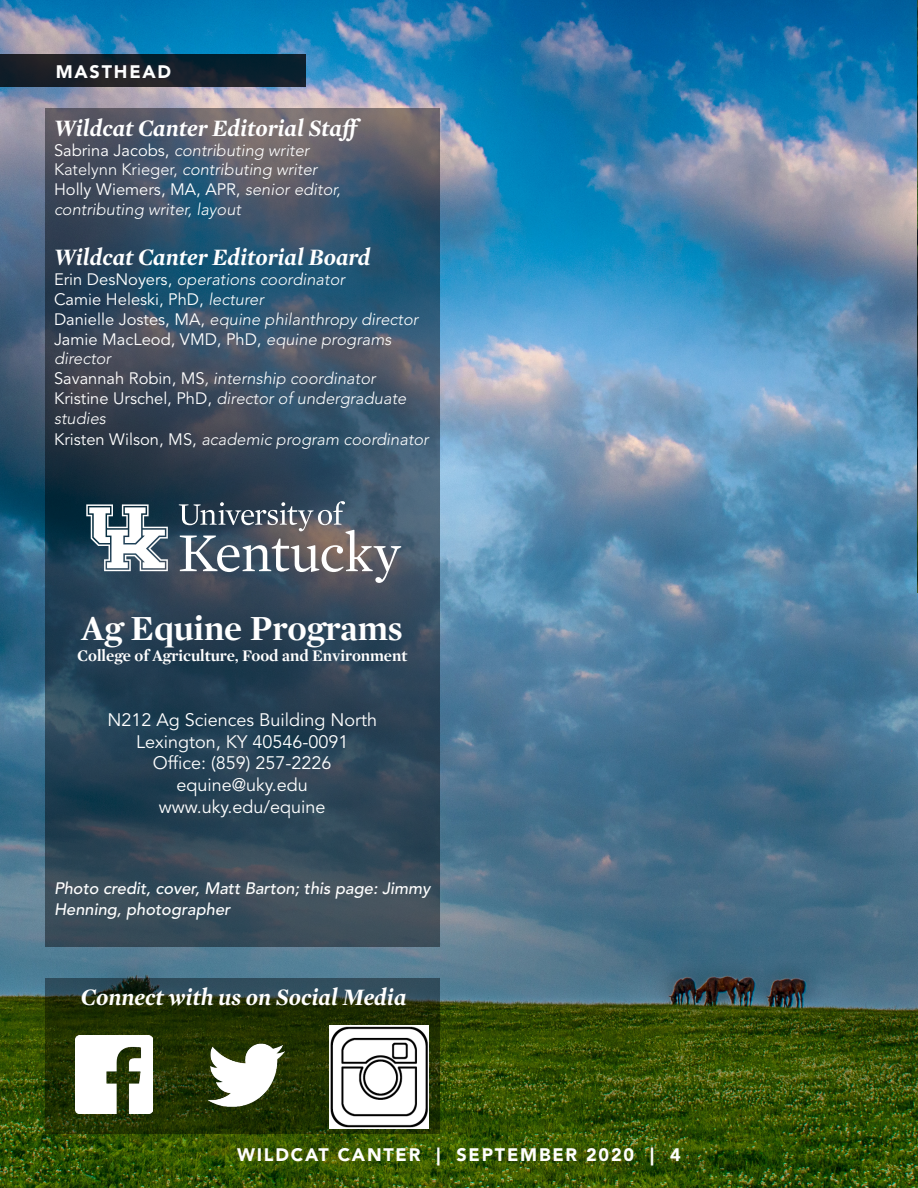
<style>
.page{position:relative;width:918px;height:1188px;background:#fff}
.page>*{position:absolute;margin:0;border:0;box-sizing:border-box;transform-origin:0 0}
.t1{font:700 36px "Mercury Display";color:#fff}
.t2{font:italic 700 24px "Mercury Display";color:#fff}
.t3{font:18px "Avenir LT Std";color:#fff}
.t4{font:900 18px "Avenir LT Std";letter-spacing:.1em;color:#fff}
.t5{font:italic 300 16.5px/19.8px "Avenir LT Std";color:#fff}
.t6{font:italic 500 16.5px/21.6px "Avenir LT Std";color:#fff}
.t7{font:700 16.5px "Mercury Display";color:#fff}
.t8{font:16.5px "Avenir LT Std";color:#fff}
.s1{font-weight:400;font-style:normal}
.s2{font-style:normal}
.s3{font-weight:300;font-style:italic}
</style>
<div class="page">
<img style="left:0;top:0;width:918px;height:1188px">
<svg style="left:45px;top:108px;width:395px;height:838px;background:#344a5d"></svg>
<svg style="left:0;top:54px;width:306px;height:32px;background:#152029"></svg>
<svg style="left:45px;top:978px;width:395px;height:156px;background:#253714"></svg>
<img style="left:75px;top:1036px;width:77px;height:77px">
<img style="left:207px;top:1036px;width:78px;height:78px">
<svg style="left:86px;top:504px;width:82px;height:67px"></svg>
<svg style="left:179px;top:501px;width:222px;height:82px;background:#656e78"></svg>
<img style="left:330px;top:1025px;width:98px;height:104px">
<img style="left:917px;top:0;width:1px;height:592px">
<p class="t4" style="left:56px;top:61px;width:117px">MASTHEAD</p>
<p class="t2" style="left:54px;top:110px;width:312px">Wildcat Canter Editorial Staff</p>
<p class="t5" style="left:54px;top:140px;width:257px"><span class="s1">Sabrina Jacobs,</span> contributing writer</p>
<p class="t5" style="left:54px;top:160px;width:265px"><span class="s2">Katelynn Krieger,</span> contributing writer</p>
<p class="t5" style="left:54px;top:180px;width:288px"><span class="s1">Holly Wiemers, MA, APR,</span> senior editor, contributing writer, layout</p>
<p class="t2" style="left:54px;top:240px;width:318px">Wildcat Canter Editorial Board</p>
<p class="t5" style="left:54px;top:270px;width:293px"><span class="s1">Erin DesNoyers,</span> operations coordinator</p>
<p class="t8" style="left:54px;top:290px;width:211px">Camie Heleski, PhD, <span class="s3">lecturer</span></p>
<p class="t5" style="left:54px;top:309px;width:366px"><span class="s1">Danielle Jostes, MA,</span> equine philanthropy director</p>
<p class="t5" style="left:54px;top:329px;width:339px"><span class="s1">Jamie MacLeod, VMD, PhD,</span> equine programs director</p>
<p class="t5" style="left:54px;top:369px;width:323px"><span class="s1">Savannah Robin, MS</span>, internship coordinator</p>
<p class="t5" style="left:54px;top:389px;width:354px"><span class="s1">Kristine Urschel, PhD,</span> director of undergraduate studies</p>
<p class="t5" style="left:54px;top:430px;width:376px"><span class="s1">Kristen Wilson, MS,</span> academic program coordinator</p>
<p class="t1" style="left:82px;top:601px;width:323px">Ag Equine Programs</p>
<p class="t7" style="left:77px;top:644px;width:332px">College of Agriculture, Food and Environment</p>
<p class="t3" style="left:107px;top:710px;width:271px">N212 Ag Sciences Building North</p>
<p class="t3" style="left:136px;top:731px;width:214px">Lexington, KY 40546-0091</p>
<p class="t3" style="left:153px;top:753px;width:180px">Office: (859) 257-2226</p>
<p class="t3" style="left:177px;top:774px;width:133px">equine@uky.edu</p>
<p class="t3" style="left:159px;top:796px;width:168px">www.uky.edu/equine</p>
<p class="t6" style="left:54px;top:877px;width:378px">Photo credit, cover, Matt Barton; this page: Jimmy<br>Henning, photographer</p>
<p class="t2" style="left:81px;top:979px;width:327px">Connect with us on Social Media</p>
<p class="t4" style="left:237px;top:1144px;width:445px">WILDCAT CANTER | SEPTEMBER 2020 | 4</p>
</div>
